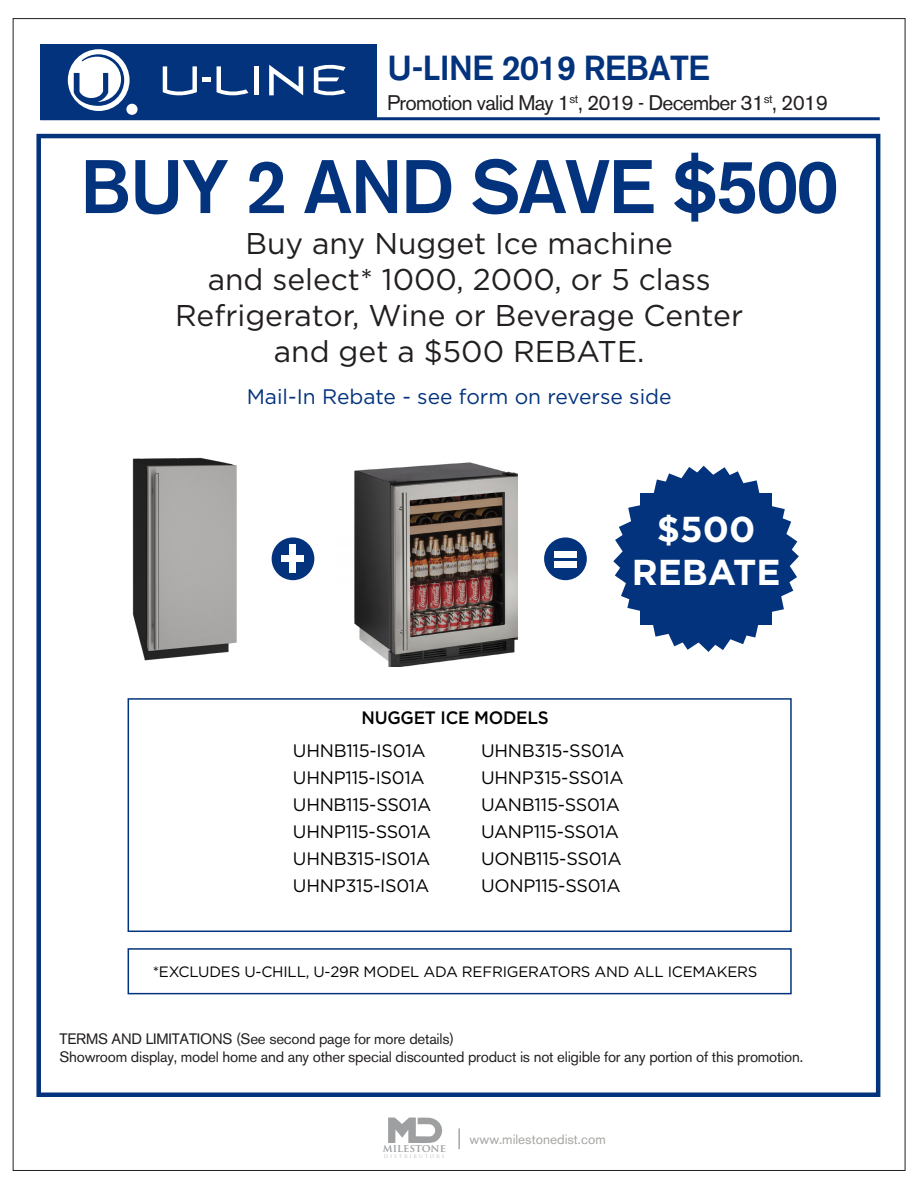
<style>
.page{position:relative;width:918px;height:1188px;background:#fff}
.page>*{position:absolute;margin:0;border:0;box-sizing:border-box;transform-origin:0 0}
.t1{font:500 75px "Akzidenz Grotesk BE";letter-spacing:-.025em;color:#04337d}
.t2{font:700 36px "Gotham";color:#fff}
.t3{font:500 34.5px "Akzidenz Grotesk BE";letter-spacing:-.025em;color:#04337d}
.t4{font:30px "Gotham";color:#231f20}
.t5{font:21px "Akzidenz Grotesk BE";letter-spacing:-.035em;color:#231f20}
.t6{font:21px "Gotham";color:#04337d}
.t7{font:18px "Gotham";letter-spacing:-.015em;color:#000}
.t8{font:500 18px "Gotham";letter-spacing:-.015em;color:#000;scale:.95 1}
.t9{font:15px "Akzidenz Grotesk BE";letter-spacing:-.015em;color:#231f20}
.t10{font:15px "Gotham";letter-spacing:-.015em;color:#000}
.t11{font:13.5px "Akzidenz Grotesk BE";color:#a6a5a3}
.t12{font:700 10.8px "Trajan Pro";color:#9d9fa1}
.t13{font:5.55px "Trajan Pro";color:#bcbdbf}
</style>
<div class="page">
<div style="left:40px;top:44px;width:337px;height:76px;background:#04337d"></div>
<svg style="left:388px;top:1117px;width:55px;height:26px"></svg>
<img style="left:132px;top:457px;width:105px;height:204px">
<hr style="left:40px;top:117px;width:840px;height:3px;background:#04337d">
<div style="left:272px;top:537px;width:42px;height:43px;background:#04337d;border-radius:50%"></div>
<div style="left:544px;top:537px;width:43px;height:43px;background:#04337d;border-radius:50%"></div>
<div style="left:290px;top:545px;width:6px;height:28px;background:#fff"></div>
<div style="left:282px;top:555px;width:22px;height:7px;background:#fff"></div>
<div style="left:554px;top:561px;width:23px;height:7px;background:#fff"></div>
<div style="left:554px;top:551px;width:23px;height:7px;background:#fff"></div>
<svg style="left:613px;top:466px;width:186px;height:186px"></svg>
<hr style="left:458px;top:1128px;width:2px;height:21px;background:#a6a5a3">
<div style="left:36px;top:134px;width:844px;height:963px;border:4px solid #04337d"></div>
<div style="left:128px;top:698px;width:664px;height:234px;border:2px solid #04337d"></div>
<div style="left:128px;top:948px;width:664px;height:46px;border:2px solid #04337d"></div>
<img style="left:354px;top:462px;width:164px;height:204px">
<div style="left:254px;top:66px;width:5px;height:29px;background:#fff"></div>
<svg style="left:269px;top:65px;width:34px;height:30px"></svg>
<svg style="left:314px;top:64px;width:32px;height:32px"></svg>
<svg style="left:217px;top:66px;width:31px;height:30px"></svg>
<svg style="left:163px;top:66px;width:47px;height:30px"></svg>
<svg style="left:68px;top:49px;width:67px;height:62px"></svg>
<div style="left:126px;top:104px;width:12px;height:11px;background:#fff;border-radius:50%"></div>
<p class="t3" style="left:387px;top:47px;width:324px">U-LINE 2019 REBATE</p>
<p class="t5" style="left:387px;top:90px;width:442px">Promotion valid May 1<sup>st</sup>, 2019 - December 31<sup>st</sup>, 2019</p>
<p class="t1" style="left:80px;top:141px;width:760px">BUY 2 AND SAVE $500</p>
<p class="t4" style="left:245px;top:225px;width:429px">Buy any Nugget Ice machine</p>
<p class="t4" style="left:208px;top:261px;width:505px">and select* 1000, 2000, or 5 class</p>
<p class="t4" style="left:175px;top:297px;width:570px">Refrigerator, Wine or Beverage Center</p>
<p class="t4" style="left:274px;top:333px;width:372px">and get a $500 REBATE.</p>
<p class="t6" style="left:247px;top:384px;width:426px">Mail-In Rebate - see form on reverse side</p>
<p class="t2" style="left:657px;top:506px;width:100px">$500</p>
<p class="t2" style="left:632px;top:549px;width:150px">REBATE</p>
<p class="t8" style="left:362px;top:706px;width:199px">NUGGET ICE MODELS</p>
<p class="t7" style="left:293px;top:739px;width:134px">UHNB115-IS01A</p>
<p class="t7" style="left:293px;top:766px;width:133px">UHNP115-IS01A</p>
<p class="t7" style="left:293px;top:793px;width:140px">UHNB115-SS01A</p>
<p class="t7" style="left:293px;top:820px;width:139px">UHNP115-SS01A</p>
<p class="t7" style="left:293px;top:847px;width:139px">UHNB315-IS01A</p>
<p class="t7" style="left:293px;top:874px;width:138px">UHNP315-IS01A</p>
<p class="t7" style="left:481px;top:739px;width:145px">UHNB315-SS01A</p>
<p class="t7" style="left:481px;top:766px;width:144px">UHNP315-SS01A</p>
<p class="t7" style="left:481px;top:793px;width:140px">UANB115-SS01A</p>
<p class="t7" style="left:481px;top:820px;width:139px">UANP115-SS01A</p>
<p class="t7" style="left:481px;top:847px;width:142px">UONB115-SS01A</p>
<p class="t7" style="left:481px;top:874px;width:141px">UONP115-SS01A</p>
<p class="t10" style="left:153px;top:962px;width:606px">*EXCLUDES U-CHILL, U-29R MODEL ADA REFRIGERATORS AND ALL ICEMAKERS</p>
<p class="t9" style="left:60px;top:1030px;width:396px">TERMS AND LIMITATIONS (See second page for more details)</p>
<p class="t9" style="left:60px;top:1048px;width:745px">Showroom display, model home and any other special discounted product is not eligible for any portion of this promotion.</p>
<p class="t12" style="left:383px;top:1141px;width:65px">MILESTONE</p>
<p class="t13" style="left:384px;top:1152px;width:62px">D I S T R I B U T O R S</p>
<p class="t11" style="left:470px;top:1131px;width:138px">www.milestonedist.com</p>
</div>
